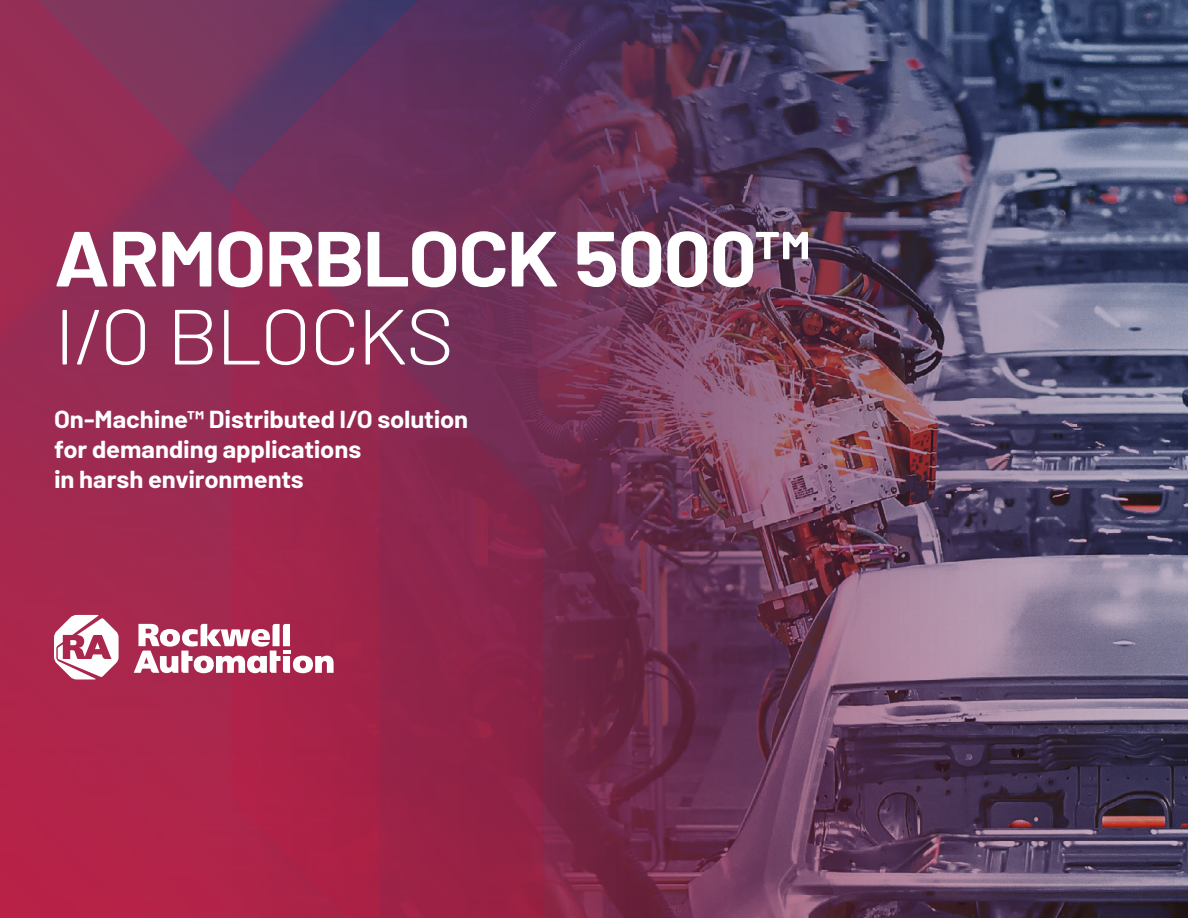
<style>
.page{position:relative;width:1188px;height:918px;background:#fff}
.page>*{position:absolute;margin:0;border:0;box-sizing:border-box;transform-origin:0 0}
.t1{font:700 78px "Barlow";letter-spacing:-.025em;color:#fff;scale:1.07 1}
.t2{font:300 78px "Barlow";letter-spacing:-.035em;color:#fff;scale:1.07 1}
.t3{font:700 24px/30px "Barlow";letter-spacing:-.005em;color:#fff;scale:1.07 1}
</style>
<div class="page">
<img style="left:0;top:0;width:1188px;height:918px">
<svg style="left:134px;top:624px;width:200px;height:49px"></svg>
<svg style="left:54px;top:615px;width:65px;height:64px"></svg>
<h1 class="t1" style="left:54px;top:210px;width:709px">ARMORBLOCK 5000™</h1>
<h1 class="t2" style="left:54px;top:288px;width:376px">I/O BLOCKS</h1>
<p class="t3" style="left:54px;top:404px;width:389px">On-Machine™ Distributed I/O solution for demanding applications<br>in harsh environments</p>
</div>
